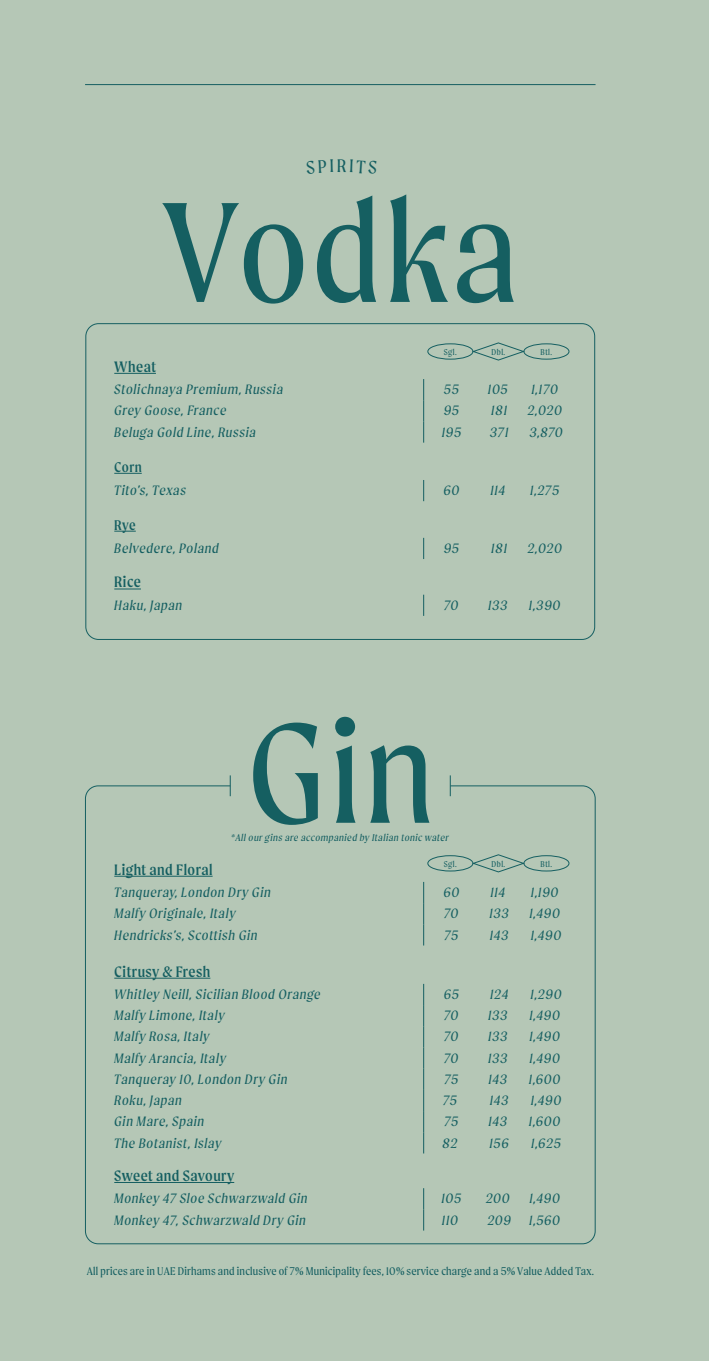
<style>
.page{position:relative;width:709px;height:1361px;background:#b5c7b6}
.page>*{position:absolute;margin:0;border:0;box-sizing:border-box;transform-origin:0 0}
.t1{font:152px "Moret";letter-spacing:.02em;color:#155f61}
.t2{font:19.4px "Moret";color:#155f61}
.t3{font:16.2px "Moret";letter-spacing:.03em;color:#155f61}
.t4{font:15px "Moret";letter-spacing:.025em;color:#155f61}
.t5{font:italic 14.6px "Moret";letter-spacing:.05em;color:#155f61}
.t6{font:12px "Moret";letter-spacing:.02em;color:#155f61}
.t7{font:italic 10.4px "Moret";letter-spacing:.05em;color:#155f61}
.t8{font:9px "Moret";letter-spacing:.05em;color:#155f61}
</style>
<div class="page">
<div style="left:427px;top:344px;width:46px;height:15px;border:1px solid #155f61;border-radius:50%"></div>
<div style="left:523px;top:344px;width:46px;height:15px;border:1px solid #155f61;border-radius:50%"></div>
<svg style="left:472px;top:342px;width:52px;height:18px"></svg>
<div style="left:427px;top:855px;width:46px;height:16px;border:1px solid #155f61;border-radius:50%"></div>
<div style="left:523px;top:855px;width:46px;height:16px;border:1px solid #155f61;border-radius:50%"></div>
<svg style="left:472px;top:854px;width:52px;height:18px"></svg>
<svg style="left:423px;top:379px;width:1px;height:64px"></svg>
<hr style="left:114px;top:373px;width:42px;height:1px;background:#155f61">
<svg style="left:423px;top:882px;width:1px;height:63px"></svg>
<hr style="left:114px;top:876px;width:99px;height:1px;background:#155f61">
<svg style="left:423px;top:984px;width:1px;height:169px"></svg>
<hr style="left:114px;top:978px;width:96px;height:1px;background:#155f61">
<svg style="left:423px;top:1188px;width:1px;height:42px"></svg>
<hr style="left:114px;top:1182px;width:120px;height:1px;background:#155f61">
<svg style="left:423px;top:480px;width:1px;height:21px"></svg>
<svg style="left:114px;top:473px;width:28px;height:1px"></svg>
<svg style="left:423px;top:538px;width:1px;height:21px"></svg>
<svg style="left:114px;top:531px;width:22px;height:1px"></svg>
<svg style="left:423px;top:595px;width:1px;height:21px"></svg>
<svg style="left:114px;top:588px;width:27px;height:1px"></svg>
<svg style="left:230px;top:775px;width:1px;height:21px"></svg>
<svg style="left:450px;top:775px;width:1px;height:21px"></svg>
<hr style="left:85px;top:84px;width:510px;height:1px;background:#155f61">
<h2 class="t2" style="left:337px;top:155px;width:11px">R</h2>
<p class="t1" style="left:162px;top:168px;width:358px">Vodka</p>
<p class="t8" style="left:444px;top:347px;width:14px">Sgl.</p>
<p class="t8" style="left:491px;top:347px;width:15px">Dbl.</p>
<p class="t8" style="left:540px;top:347px;width:13px">Btl.</p>
<p class="t3" style="left:114px;top:357px;width:43px">Wheat</p>
<p class="t5" style="left:114px;top:381px;width:170px">Stolichnaya Premium, Russia</p>
<p class="t5" style="left:444px;top:381px;width:17px">55</p>
<p class="t5" style="left:488px;top:381px;width:21px">105</p>
<p class="t5" style="left:531px;top:381px;width:28px">1,170</p>
<p class="t5" style="left:114px;top:402px;width:113px">Grey Goose, France</p>
<p class="t5" style="left:444px;top:402px;width:17px">95</p>
<p class="t5" style="left:491px;top:402px;width:17px">181</p>
<p class="t5" style="left:527px;top:402px;width:36px">2,020</p>
<p class="t5" style="left:114px;top:424px;width:143px">Beluga Gold Line, Russia</p>
<p class="t5" style="left:441px;top:424px;width:21px">195</p>
<p class="t5" style="left:490px;top:424px;width:20px">371</p>
<p class="t5" style="left:529px;top:424px;width:35px">3,870</p>
<p class="t4" style="left:114px;top:458px;width:29px">Corn</p>
<p class="t5" style="left:114px;top:482px;width:73px">Tito’s, Texas</p>
<p class="t5" style="left:443px;top:482px;width:17px">60</p>
<p class="t5" style="left:490px;top:482px;width:16px">114</p>
<p class="t5" style="left:530px;top:482px;width:30px">1,275</p>
<p class="t4" style="left:114px;top:516px;width:23px">Rye</p>
<p class="t5" style="left:114px;top:540px;width:106px">Belvedere, Poland</p>
<p class="t5" style="left:444px;top:540px;width:17px">95</p>
<p class="t5" style="left:491px;top:540px;width:17px">181</p>
<p class="t5" style="left:527px;top:540px;width:36px">2,020</p>
<p class="t3" style="left:114px;top:573px;width:28px">Rice</p>
<p class="t5" style="left:114px;top:597px;width:69px">Haku, Japan</p>
<p class="t5" style="left:444px;top:597px;width:16px">70</p>
<p class="t5" style="left:488px;top:597px;width:21px">133</p>
<p class="t5" style="left:529px;top:597px;width:33px">1,390</p>
<p class="t1" style="left:246px;top:688px;width:189px">Gin</p>
<p class="t7" style="left:231px;top:832px;width:219px">*All our gins are accompanied by Italian tonic water</p>
<p class="t8" style="left:444px;top:859px;width:14px">Sgl.</p>
<p class="t8" style="left:491px;top:859px;width:15px">Dbl.</p>
<p class="t8" style="left:540px;top:859px;width:13px">Btl.</p>
<p class="t3" style="left:114px;top:860px;width:100px">Light and Floral</p>
<p class="t5" style="left:114px;top:884px;width:158px">Tanqueray, London Dry Gin</p>
<p class="t5" style="left:443px;top:884px;width:17px">60</p>
<p class="t5" style="left:490px;top:884px;width:16px">114</p>
<p class="t5" style="left:531px;top:884px;width:29px">1,190</p>
<p class="t5" style="left:114px;top:905px;width:123px">Malfy Originale, Italy</p>
<p class="t5" style="left:444px;top:905px;width:16px">70</p>
<p class="t5" style="left:489px;top:905px;width:21px">133</p>
<p class="t5" style="left:529px;top:905px;width:32px">1,490</p>
<p class="t5" style="left:114px;top:926px;width:145px">Hendricks’s, Scottish Gin</p>
<p class="t5" style="left:444px;top:926px;width:15px">75</p>
<p class="t5" style="left:490px;top:926px;width:20px">143</p>
<p class="t5" style="left:531px;top:926px;width:32px">1,490</p>
<p class="t3" style="left:114px;top:962px;width:98px">Citrusy &amp; Fresh</p>
<p class="t5" style="left:114px;top:986px;width:208px">Whitley Neill, Sicilian Blood Orange</p>
<p class="t5" style="left:444px;top:986px;width:17px">65</p>
<p class="t5" style="left:490px;top:986px;width:20px">124</p>
<p class="t5" style="left:530px;top:986px;width:33px">1,290</p>
<p class="t5" style="left:114px;top:1007px;width:112px">Malfy Limone, Italy</p>
<p class="t5" style="left:444px;top:1007px;width:16px">70</p>
<p class="t5" style="left:488px;top:1007px;width:21px">133</p>
<p class="t5" style="left:529px;top:1007px;width:32px">1,490</p>
<p class="t5" style="left:114px;top:1028px;width:97px">Malfy Rosa, Italy</p>
<p class="t5" style="left:444px;top:1028px;width:16px">70</p>
<p class="t5" style="left:488px;top:1028px;width:21px">133</p>
<p class="t5" style="left:529px;top:1028px;width:32px">1,490</p>
<p class="t5" style="left:114px;top:1050px;width:113px">Malfy Arancia, Italy</p>
<p class="t5" style="left:444px;top:1050px;width:16px">70</p>
<p class="t5" style="left:488px;top:1050px;width:21px">133</p>
<p class="t5" style="left:529px;top:1050px;width:32px">1,490</p>
<p class="t5" style="left:114px;top:1071px;width:175px">Tanqueray 10, London Dry Gin</p>
<p class="t5" style="left:444px;top:1071px;width:15px">75</p>
<p class="t5" style="left:488px;top:1071px;width:20px">143</p>
<p class="t5" style="left:529px;top:1071px;width:33px">1,600</p>
<p class="t5" style="left:114px;top:1092px;width:69px">Roku, Japan</p>
<p class="t5" style="left:443px;top:1092px;width:15px">75</p>
<p class="t5" style="left:490px;top:1092px;width:20px">143</p>
<p class="t5" style="left:531px;top:1092px;width:32px">1,490</p>
<p class="t5" style="left:114px;top:1113px;width:91px">Gin Mare, Spain</p>
<p class="t5" style="left:444px;top:1113px;width:15px">75</p>
<p class="t5" style="left:488px;top:1113px;width:20px">143</p>
<p class="t5" style="left:529px;top:1113px;width:33px">1,600</p>
<p class="t5" style="left:114px;top:1134px;width:109px">The Botanist, Islay</p>
<p class="t5" style="left:442px;top:1134px;width:16px">82</p>
<p class="t5" style="left:489px;top:1134px;width:21px">156</p>
<p class="t5" style="left:531px;top:1134px;width:31px">1,625</p>
<p class="t3" style="left:114px;top:1166px;width:121px">Sweet and Savoury</p>
<p class="t5" style="left:114px;top:1190px;width:195px">Monkey 47 Sloe Schwarzwald Gin</p>
<p class="t5" style="left:441px;top:1190px;width:21px">105</p>
<p class="t5" style="left:485px;top:1190px;width:26px">200</p>
<p class="t5" style="left:529px;top:1190px;width:32px">1,490</p>
<p class="t5" style="left:114px;top:1211px;width:193px">Monkey 47, Schwarzwald Dry Gin</p>
<p class="t5" style="left:442px;top:1211px;width:18px">110</p>
<p class="t5" style="left:487px;top:1211px;width:25px">209</p>
<p class="t5" style="left:529px;top:1211px;width:33px">1,560</p>
<p class="t6" style="left:87px;top:1264px;width:509px">All prices are in UAE Dirhams and inclusive of 7% Municipality fees, 10% service charge and a 5% Value Added Tax.</p>
</div>
